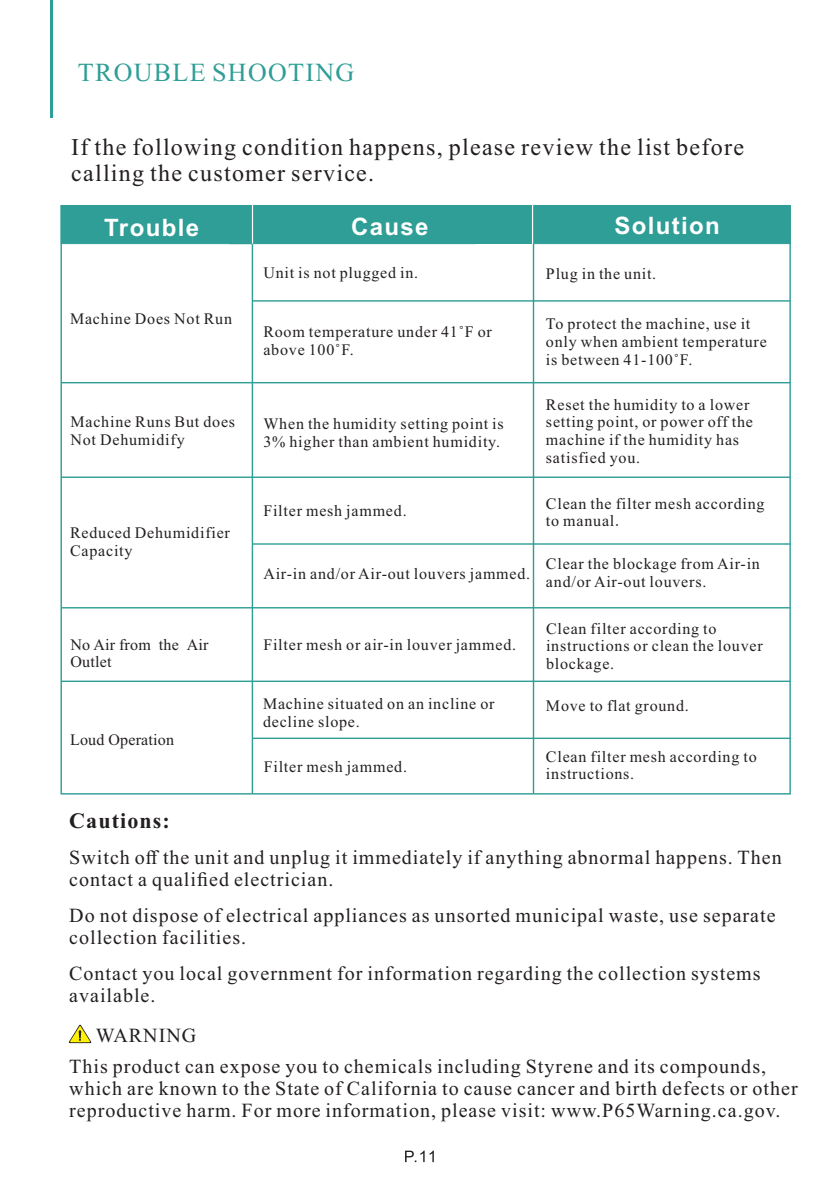
<style>
.page{position:relative;width:840px;height:1191px;background:#fff}
.page>*{position:absolute;margin:0;border:0;box-sizing:border-box;transform-origin:0 0}
.t1{font:26px "Times New Roman";letter-spacing:.05em;color:#2f9e96}
.t2{font:24px/26.6px "Times New Roman";letter-spacing:.055em;color:#231f20}
.t3{font:700 24px "Arial";letter-spacing:.055em;color:#fff}
.t4{font:700 22px "Times New Roman";letter-spacing:.05em;color:#231f20}
.t5{font:20px/22px "Times New Roman";letter-spacing:.05em;color:#231f20}
.t6{font:16px/17.8px "Times New Roman";letter-spacing:.05em;color:#231f20}
.t7{font:16px/17.8px "Times New Roman";letter-spacing:.01em;color:#231f20}
.s1{font-family:"Sim Sun"}
</style>
<div class="page">
<hr style="left:50px;top:0;width:2px;height:118px;background:#2f9e96">
<div style="left:252px;top:206px;width:280px;height:38px;background:#2f9e96"></div>
<div style="left:229px;top:205px;width:246px;height:39px;border:1px solid #2f9e96"></div>
<div style="left:531px;top:205px;width:259px;height:39px;background:#2f9e96"></div>
<div style="left:61px;top:205px;width:191px;height:39px;background:#2f9e96"></div>
<div style="left:252px;top:198px;width:1px;height:46px;border:1px solid #fff"></div>
<hr style="left:251px;top:244px;width:2px;height:550px;background:#2f9e96">
<hr style="left:532px;top:244px;width:2px;height:550px;background:#2f9e96">
<hr style="left:252px;top:300px;width:537px;height:2px;background:#2f9e96">
<hr style="left:61px;top:382px;width:728px;height:1px;background:#2f9e96">
<hr style="left:61px;top:476px;width:728px;height:2px;background:#2f9e96">
<hr style="left:252px;top:543px;width:537px;height:2px;background:#2f9e96">
<hr style="left:61px;top:607px;width:728px;height:1px;background:#2f9e96">
<hr style="left:61px;top:680px;width:728px;height:2px;background:#2f9e96">
<hr style="left:252px;top:737px;width:537px;height:2px;background:#2f9e96">
<svg style="left:405px;top:1150px;width:28px;height:12px"></svg>
<svg style="left:69px;top:1024px;width:22px;height:19px"></svg>
<h1 class="t1" style="left:78px;top:63px;width:278px">TROUBLE SHOOTING</h1>
<h2 class="t2" style="left:71px;top:135px;width:674px">If the following condition happens, please review the list before calling the customer service.</h2>
<h2 class="t3" style="left:104px;top:219px;width:96px">Trouble</h2>
<h2 class="t3" style="left:351px;top:218px;width:79px">Cause</h2>
<h2 class="t3" style="left:614px;top:216px;width:107px">Solution</h2>
<p class="t6" style="left:70px;top:312px;width:163px">Machine Does Not Run</p>
<p class="t6" style="left:70px;top:414px;width:166px">Machine Runs But does<br>Not Dehumidify</p>
<p class="t6" style="left:70px;top:525px;width:161px">Reduced Dehumidifier<br>Capacity</p>
<p class="t7" style="left:70px;top:637px;width:139px">No Air from the Air<br>Outlet</p>
<p class="t7" style="left:70px;top:732px;width:105px">Loud Operation</p>
<p class="t6" style="left:263px;top:265px;width:156px">Unit is not plugged in.</p>
<p class="t6" style="left:545px;top:266px;width:112px">Plug in the unit.</p>
<p class="t6" style="left:263px;top:324px;width:230px">Room temperature under 41˚F or above 100˚F.</p>
<p class="t6" style="left:545px;top:316px;width:222px">To protect the machine, use it only when ambient temperature is between 41-100˚F.</p>
<p class="t6" style="left:263px;top:416px;width:242px">When the humidity setting point is<br>3% higher than ambient humidity.</p>
<p class="t6" style="left:545px;top:397px;width:208px">Reset the humidity to a lower setting point, or power off the machine if the humidity has satisfied you.</p>
<p class="t6" style="left:263px;top:503px;width:145px">Filter mesh jammed.</p>
<p class="t6" style="left:545px;top:496px;width:220px">Clean the filter mesh according to manual<span class="s1">.</span></p>
<p class="t6" style="left:263px;top:566px;width:268px">Air-in and/or Air-out louvers jammed.</p>
<p class="t6" style="left:263px;top:637px;width:254px">Filter mesh or air-in louver jammed.</p>
<p class="t6" style="left:263px;top:696px;width:233px">Machine situated on an incline or decline slope.</p>
<p class="t6" style="left:263px;top:759px;width:145px">Filter mesh jammed.</p>
<p class="t6" style="left:545px;top:557px;width:215px">Clear the blockage from Air-in and/or Air-out louvers.</p>
<p class="t6" style="left:545px;top:621px;width:218px">Clean filter according to instructions or clean the louver blockage.</p>
<p class="t6" style="left:545px;top:698px;width:144px">Move to flat ground.</p>
<p class="t6" style="left:545px;top:749px;width:212px">Clean filter mesh according to instructions.</p>
<h3 class="t4" style="left:69px;top:812px;width:102px">Cautions:</h3>
<p class="t5" style="left:69px;top:848px;width:713px">Switch off the unit and unplug it immediately if anything abnormal happens. Then contact a qualified electrician.</p>
<p class="t5" style="left:69px;top:906px;width:707px">Do not dispose of electrical appliances as unsorted municipal waste, use separate collection facilities.</p>
<p class="t5" style="left:69px;top:964px;width:692px">Contact you local government for information regarding the collection systems available.</p>
<p class="t5" style="left:96px;top:1026px;width:102px">WARNING</p>
<p class="t5" style="left:69px;top:1057px;width:729px">This product can expose you to chemicals including Styrene and its compounds, which are known to the State of California to cause cancer and birth defects or other reproductive harm. For more information, please visit: www.P65Warning.ca.gov.</p>
</div>
